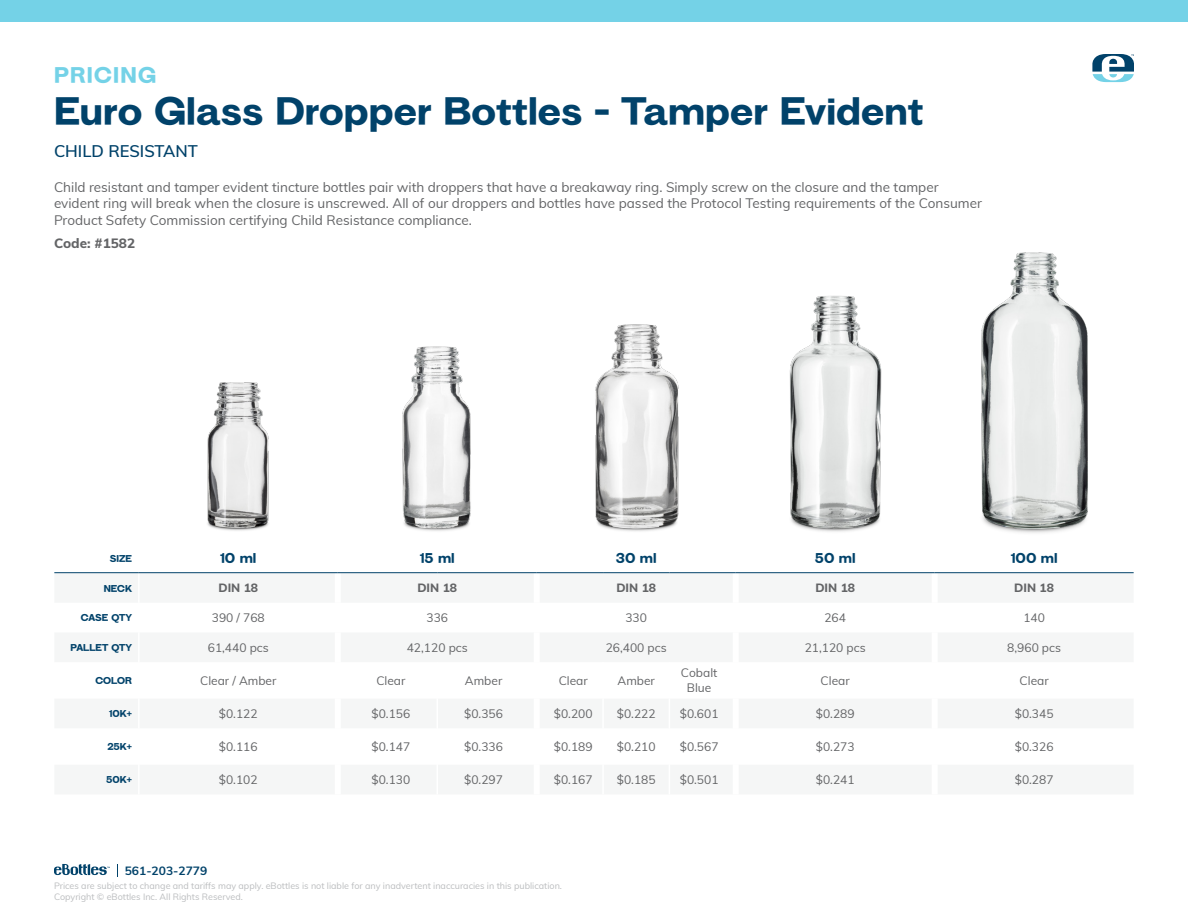
<style>
.page{position:relative;width:1188px;height:918px;background:#fff}
.page>*{position:absolute;margin:0;border:0;box-sizing:border-box;transform-origin:0 0}
.t1{font:42px "BN Times Gothic";color:#01426a}
.t2{font:24px "BN Times Gothic";letter-spacing:.05em;color:#74d2e7}
.t3{font:600 16.5px "Muli";color:#01426a}
.t4{font:15px "BN Times Gothic";color:#01426a}
.t5{font:13.5px/16.5px "Muli";color:#636466}
.t6{font:800 13.5px "Muli";color:#636466}
.t7{font:12px/14.4px "Muli";color:#636466;text-align:center}
.t8{font:800 12px "Muli";color:#636466}
.t9{font:700 12px "Muli";color:#01426a}
.t10{font:10.5px "BN Times Gothic";color:#01426a}
.t11{font:9px/10.5px "Muli";color:#bbbdbf}
</style>
<div class="page">
<svg style="left:54px;top:864px;width:56px;height:11px"></svg>
<svg style="left:1092px;top:54px;width:42px;height:28px"></svg>
<svg style="left:117px;top:864px;width:1px;height:13px"></svg>
<div style="left:0;top:0;width:1188px;height:22px;background:#74d2e7"></div>
<img style="left:207px;top:382px;width:62px;height:149px">
<img style="left:402px;top:346px;width:69px;height:185px">
<img style="left:595px;top:324px;width:84px;height:207px">
<img style="left:789px;top:295px;width:93px;height:237px">
<img style="left:981px;top:252px;width:107px;height:281px">
<svg style="left:54px;top:573px;width:84px;height:1px"></svg>
<svg style="left:140px;top:573px;width:994px;height:1px"></svg>
<div style="left:335px;top:573px;width:6px;height:30px;background:#fff"></div>
<div style="left:534px;top:573px;width:6px;height:30px;background:#fff"></div>
<div style="left:733px;top:573px;width:6px;height:30px;background:#fff"></div>
<div style="left:932px;top:573px;width:6px;height:30px;background:#fff"></div>
<hr style="left:54px;top:572px;width:85px;height:1px;background:#01426a">
<hr style="left:139px;top:572px;width:199px;height:1px;background:#01426a">
<hr style="left:338px;top:572px;width:99px;height:1px;background:#01426a">
<hr style="left:437px;top:572px;width:100px;height:1px;background:#01426a">
<hr style="left:537px;top:572px;width:66px;height:1px;background:#01426a">
<hr style="left:603px;top:572px;width:66px;height:1px;background:#01426a">
<hr style="left:669px;top:572px;width:67px;height:1px;background:#01426a">
<hr style="left:736px;top:572px;width:199px;height:1px;background:#01426a">
<hr style="left:935px;top:572px;width:199px;height:1px;background:#01426a">
<h2 class="t2" style="left:54px;top:62px;width:104px">PRICING</h2>
<h1 class="t1" style="left:54px;top:89px;width:871px">Euro Glass Dropper Bottles - Tamper Evident</h1>
<p class="t3" style="left:54px;top:139px;width:145px">CHILD RESISTANT</p>
<p class="t5" style="left:54px;top:178px;width:930px">Child resistant and tamper evident tincture bottles pair with droppers that have a breakaway ring. Simply screw on the closure and the tamper evident ring will break when the closure is unscrewed. All of our droppers and bottles have passed the Protocol Testing requirements of the Consumer<br>Product Safety Commission certifying Child Resistance compliance.</p>
<p class="t6" style="left:54px;top:233px;width:83px">Code: #1582</p>
<p class="t10" style="left:110px;top:553px;width:24px">SIZE</p>
<p class="t4" style="left:220px;top:550px;width:38px">10 ml</p>
<p class="t4" style="left:420px;top:550px;width:36px">15 ml</p>
<p class="t4" style="left:616px;top:550px;width:42px">30 ml</p>
<p class="t4" style="left:815px;top:550px;width:42px">50 ml</p>
<p class="t4" style="left:1011px;top:550px;width:48px">100 ml</p>
<p class="t10" style="left:104px;top:583px;width:30px">NECK</p>
<p class="t8" style="left:218px;top:579px;width:41px">DIN 18</p>
<p class="t8" style="left:417px;top:579px;width:41px">DIN 18</p>
<p class="t8" style="left:616px;top:579px;width:41px">DIN 18</p>
<p class="t8" style="left:815px;top:579px;width:41px">DIN 18</p>
<p class="t8" style="left:1014px;top:579px;width:41px">DIN 18</p>
<p class="t10" style="left:81px;top:612px;width:53px">CASE QTY</p>
<p class="t7" style="left:212px;top:610px;width:54px">390 / 768</p>
<p class="t7" style="left:426px;top:610px;width:23px">336</p>
<p class="t7" style="left:625px;top:610px;width:23px">330</p>
<p class="t7" style="left:824px;top:610px;width:23px">264</p>
<p class="t7" style="left:1023px;top:610px;width:23px">140</p>
<p class="t10" style="left:71px;top:642px;width:63px">PALLET QTY</p>
<p class="t7" style="left:208px;top:640px;width:62px">61,440 pcs</p>
<p class="t7" style="left:407px;top:640px;width:62px">42,120 pcs</p>
<p class="t7" style="left:606px;top:640px;width:62px">26,400 pcs</p>
<p class="t7" style="left:805px;top:640px;width:62px">21,120 pcs</p>
<p class="t7" style="left:1007px;top:640px;width:55px">8,960 pcs</p>
<p class="t10" style="left:95px;top:675px;width:38px">COLOR</p>
<p class="t7" style="left:200px;top:673px;width:78px">Clear / Amber</p>
<p class="t7" style="left:376px;top:673px;width:31px">Clear</p>
<p class="t7" style="left:465px;top:673px;width:39px">Amber</p>
<p class="t7" style="left:559px;top:673px;width:31px">Clear</p>
<p class="t7" style="left:618px;top:673px;width:39px">Amber</p>
<p class="t7" style="left:681px;top:665px;width:38px">Cobalt<br>Blue</p>
<p class="t7" style="left:821px;top:673px;width:31px">Clear</p>
<p class="t7" style="left:1020px;top:673px;width:31px">Clear</p>
<p class="t10" style="left:109px;top:708px;width:24px">10K+</p>
<p class="t7" style="left:219px;top:706px;width:40px">$0.122</p>
<p class="t7" style="left:372px;top:706px;width:40px">$0.156</p>
<p class="t7" style="left:464px;top:706px;width:40px">$0.356</p>
<p class="t7" style="left:554px;top:706px;width:40px">$0.200</p>
<p class="t7" style="left:617px;top:706px;width:40px">$0.222</p>
<p class="t7" style="left:680px;top:706px;width:40px">$0.601</p>
<p class="t7" style="left:816px;top:706px;width:40px">$0.289</p>
<p class="t7" style="left:1015px;top:706px;width:40px">$0.345</p>
<p class="t10" style="left:107px;top:741px;width:26px">25K+</p>
<p class="t7" style="left:219px;top:739px;width:40px">$0.116</p>
<p class="t7" style="left:372px;top:739px;width:40px">$0.147</p>
<p class="t7" style="left:464px;top:739px;width:40px">$0.336</p>
<p class="t7" style="left:554px;top:739px;width:40px">$0.189</p>
<p class="t7" style="left:617px;top:739px;width:40px">$0.210</p>
<p class="t7" style="left:680px;top:739px;width:40px">$0.567</p>
<p class="t7" style="left:816px;top:739px;width:40px">$0.273</p>
<p class="t7" style="left:1015px;top:739px;width:40px">$0.326</p>
<p class="t10" style="left:106px;top:774px;width:27px">50K+</p>
<p class="t7" style="left:219px;top:772px;width:40px">$0.102</p>
<p class="t7" style="left:372px;top:772px;width:40px">$0.130</p>
<p class="t7" style="left:464px;top:772px;width:40px">$0.297</p>
<p class="t7" style="left:554px;top:772px;width:40px">$0.167</p>
<p class="t7" style="left:617px;top:772px;width:40px">$0.185</p>
<p class="t7" style="left:680px;top:772px;width:40px">$0.501</p>
<p class="t7" style="left:816px;top:772px;width:40px">$0.241</p>
<p class="t7" style="left:1015px;top:772px;width:40px">$0.287</p>
<p class="t9" style="left:125px;top:862px;width:84px">561-203-2779</p>
<p class="t11" style="left:54px;top:880px;width:510px">Prices are subject to change and tariffs may apply. eBottles is not liable for any inadvertent inaccuracies in this publication.<br>Copyright © eBottles Inc. All Rights Reserved.</p>
</div>
